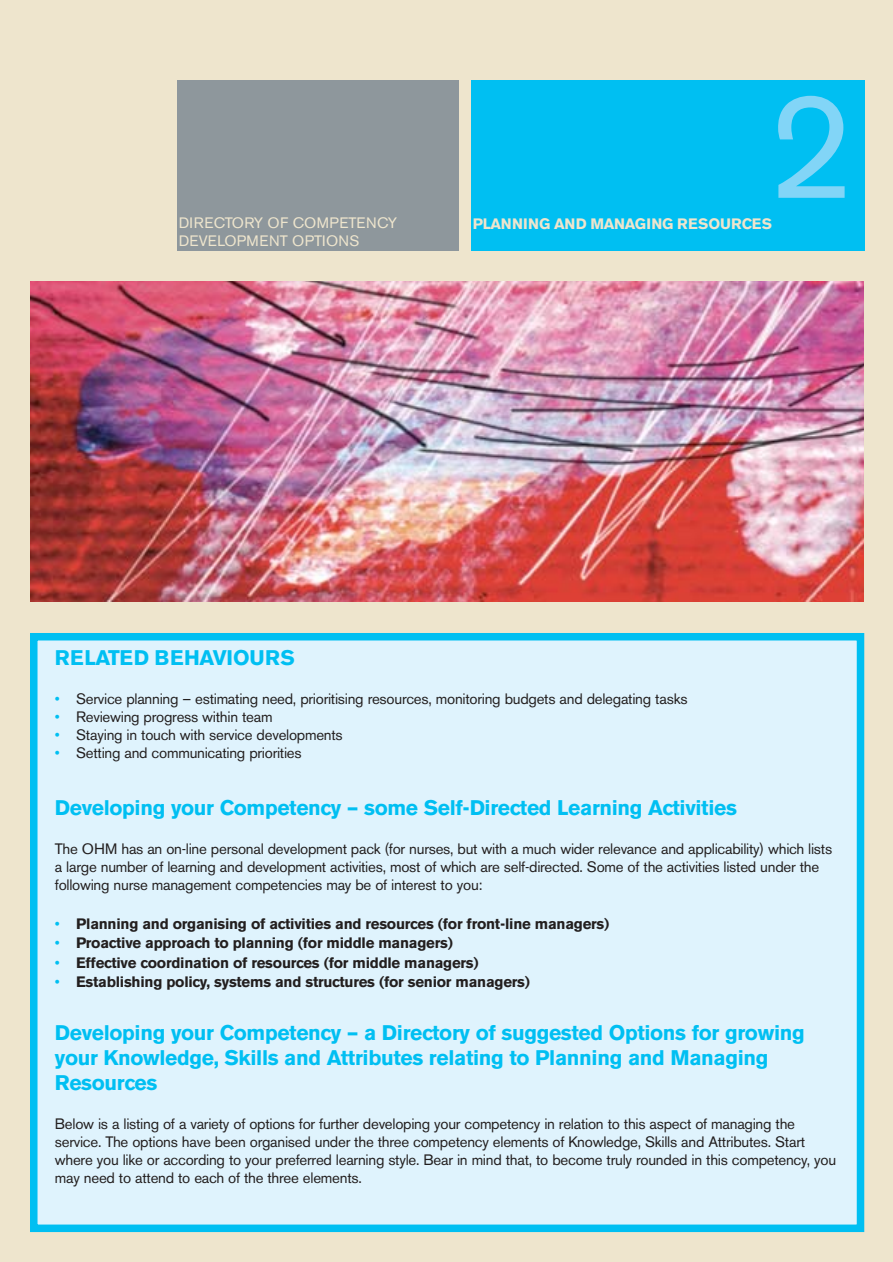
<style>
.page{position:relative;width:893px;height:1262px;background:#fff}
.page>*{position:absolute;margin:0;border:0;box-sizing:border-box;transform-origin:0 0}
.t1{font:150px "Akzidenz Grotesk BE";color:#82d5f7}
.t2{font:700 21px/25.2px "Akzidenz Grotesk BE";letter-spacing:-.015em;color:#00bff2}
.t3{font:700 21px "Akzidenz Grotesk BE";letter-spacing:.005em;color:#00bff2}
.t4{font:15px/18px "Akzidenz Grotesk BE";letter-spacing:-.02em;color:#231f1f}
.t5{font:700 15px "Akzidenz Grotesk BE";letter-spacing:-.015em;color:#231f1f}
.t6{font:15px/18px "Akzidenz Grotesk BE";letter-spacing:.02em;color:#eee5cd}
.t7{font:700 15px "Akzidenz Grotesk BE";color:#eee5cd}
.s1{color:#00bff2}
.s2{font-weight:400;color:#00bff2}
</style>
<div class="page">
<div style="left:0;top:0;width:892px;height:1262px;background:#eee5cd"></div>
<div style="left:34px;top:636px;width:826px;height:592px;background:#dff3fd"></div>
<div style="left:30px;top:633px;width:834px;height:599px;border:8px solid #00bff2"></div>
<img style="left:30px;top:282px;width:833px;height:319px">
<div style="left:177px;top:81px;width:281px;height:170px;background:#8e979c"></div>
<div style="left:471px;top:81px;width:393px;height:170px;background:#00bff2"></div>
<h1 class="t1" style="left:766px;top:92px;width:89px">2</h1>
<p class="t6" style="left:179px;top:215px;width:220px">DIRECTORY OF COMPETENCY<br>DEVELOPMENT OPTIONS</p>
<p class="t7" style="left:472px;top:218px;width:301px">PLANNING AND MANAGING RESOURCES</p>
<h2 class="t3" style="left:55px;top:650px;width:242px">RELATED BEHAVIOURS</h2>
<p class="t4" style="left:55px;top:691px;width:634px"><span class="s1">•</span> Service planning – estimating need, prioritising resources, monitoring budgets and delegating tasks</p>
<p class="t4" style="left:55px;top:709px;width:219px"><span class="s1">•</span> Reviewing progress within team</p>
<p class="t4" style="left:55px;top:727px;width:289px"><span class="s1">•</span> Staying in touch with service developments</p>
<p class="t4" style="left:55px;top:745px;width:248px"><span class="s1">•</span> Setting and communicating priorities</p>
<h2 class="t2" style="left:55px;top:796px;width:683px">Developing your Competency – some Self-Directed Learning Activities</h2>
<p class="t4" style="left:55px;top:841px;width:778px">The OHM has an on-line personal development pack (for nurses, but with a much wider relevance and applicability) which lists a large number of learning and development activities, most of which are self-directed. Some of the activities listed under the following nurse management competencies may be of interest to you:</p>
<p class="t5" style="left:55px;top:918px;width:556px"><span class="s2">•</span> Planning and organising of activities and resources (for front-line managers)</p>
<p class="t5" style="left:55px;top:937px;width:399px"><span class="s2">•</span> Proactive approach to planning (for middle managers)</p>
<p class="t5" style="left:55px;top:957px;width:425px"><span class="s2">•</span> Effective coordination of resources (for middle managers)</p>
<p class="t5" style="left:55px;top:976px;width:476px"><span class="s2">•</span> Establishing policy, systems and structures (for senior managers)</p>
<h2 class="t2" style="left:55px;top:1021px;width:751px">Developing your Competency – a Directory of suggested Options for growing your Knowledge, Skills and Attributes relating to Planning and Managing<br>Resources</h2>
<p class="t4" style="left:55px;top:1116px;width:782px">Below is a listing of a variety of options for further developing your competency in relation to this aspect of managing the service. The options have been organised under the three competency elements of Knowledge, Skills and Attributes. Start where you like or according to your preferred learning style. Bear in mind that, to become truly rounded in this competency, you may need to attend to each of the three elements.</p>
</div>
